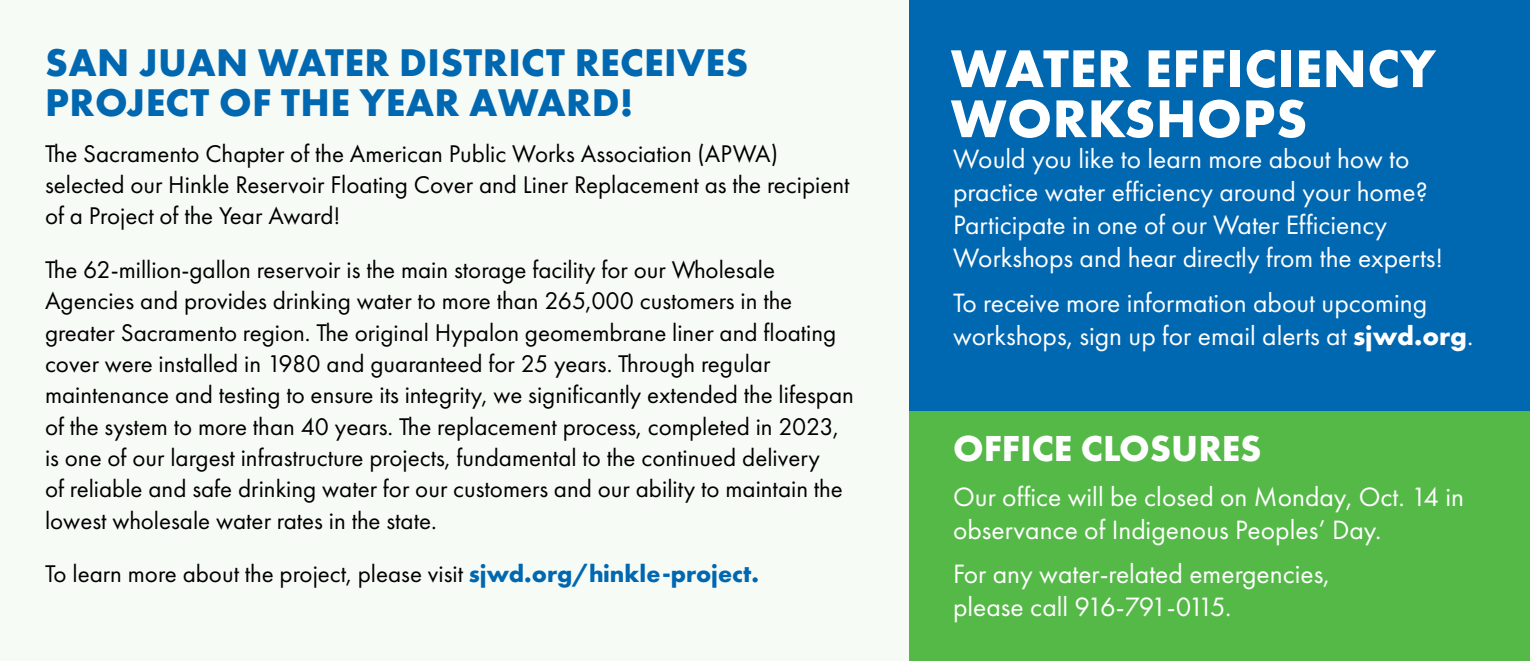
<style>
.page{position:relative;width:1530px;height:661px;background:#fff}
.page>*{position:absolute;margin:0;border:0;box-sizing:border-box;transform-origin:0 0}
.t1{font:700 55px/50px "Futura PT";letter-spacing:.01em;color:#fff}
.t2{font:700 40px/40px "Futura PT";letter-spacing:.01em;color:#0067b1}
.t3{font:700 37.5px "Futura PT";color:#fff}
.t4{font:27.5px/33px "Futura PT";color:#fff}
.t5{font:25px/31.2px "Futura PT";color:#000}
.s1{font-weight:700;color:#0067b1}
.s2{font-weight:700}
</style>
<div class="page">
<div style="left:908px;top:409px;width:622px;height:251px;background:#55b948"></div>
<div style="left:908px;top:0;width:622px;height:410px;background:#0067b1"></div>
<div style="left:0;top:0;width:908px;height:660px;background:#f7fbf6"></div>
<h2 class="t2" style="left:45px;top:41px;width:705px">SAN JUAN WATER DISTRICT RECEIVES<br>PROJECT OF THE YEAR AWARD!</h2>
<h1 class="t1" style="left:951px;top:42px;width:486px">WATER EFFICIENCY<br>WORKSHOPS</h1>
<p class="t5" style="left:45px;top:137px;width:806px">The Sacramento Chapter of the American Public Works Association (APWA) selected our Hinkle Reservoir Floating Cover and Liner Replacement as the recipient of a Project of the Year Award!</p>
<p class="t5" style="left:45px;top:254px;width:810px">The 62-million-gallon reservoir is the main storage facility for our Wholesale Agencies and provides drinking water to more than 265,000 customers in the greater Sacramento region. The original Hypalon geomembrane liner and floating cover were installed in 1980 and guaranteed for 25 years. Through regular maintenance and testing to ensure its integrity, we significantly extended the lifespan of the system to more than 40 years. The replacement process, completed in 2023, is one of our largest infrastructure projects, fundamental to the continued delivery<br>of reliable and safe drinking water for our customers and our ability to maintain the lowest wholesale water rates in the state.</p>
<p class="t5" style="left:45px;top:557px;width:715px">To learn more about the project, please visit <span class="s1">sjwd.org/hinkle-project.</span></p>
<p class="t4" style="left:953px;top:142px;width:492px">Would you like to learn more about how to practice water efficiency around your home?<br>Participate in one of our Water Efficiency Workshops and hear directly from the experts!</p>
<p class="t4" style="left:953px;top:285px;width:522px">To receive more information about upcoming workshops, sign up for email alerts at <span class="s2">sjwd.org</span>.</p>
<h3 class="t3" style="left:953px;top:424px;width:310px">OFFICE CLOSURES</h3>
<p class="t4" style="left:953px;top:479px;width:512px">Our office will be closed on Monday, Oct. 14 in observance of Indigenous Peoples’ Day.</p>
<p class="t4" style="left:953px;top:556px;width:378px">For any water-related emergencies, please call 916-791-0115.</p>
</div>
